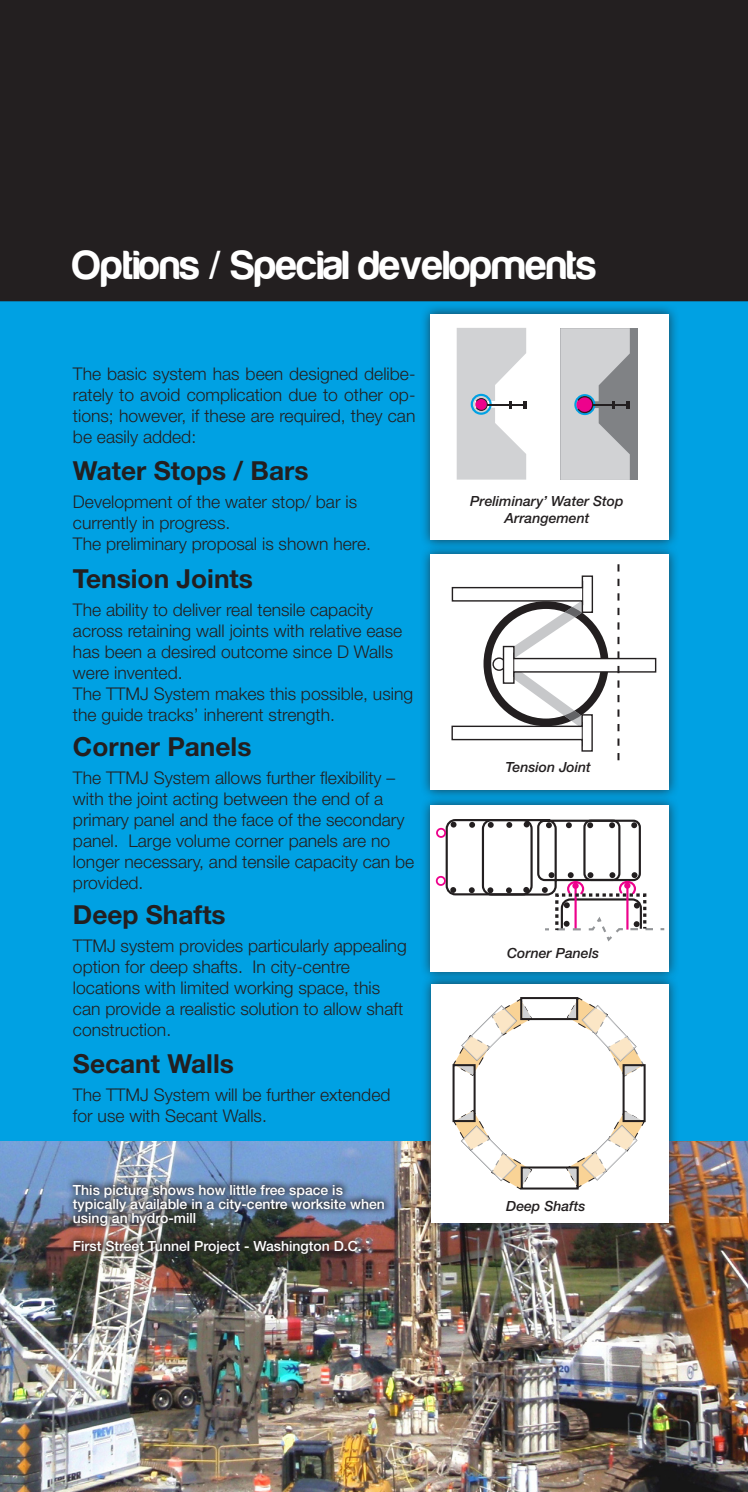
<style>
.page{position:relative;width:748px;height:1492px;background:#fff}
.page>*{position:absolute;margin:0;border:0;box-sizing:border-box;transform-origin:0 0}
.t1{font:42px "Harabara";color:#fff}
.t2{font:700 26.25px "Helvetica Neue";color:#231f20}
.t3{font:300 17.5px/21px "Helvetica Neue";color:#231f20}
.t4{font:500 14px/14px "Helvetica Neue";color:#fff}
.t5{font:italic 500 14px/16.8px "Helvetica Neue";color:#231f20;text-align:center}
</style>
<div class="page">
<div style="left:0;top:301px;width:747px;height:840px;background:#00a1e3"></div>
<div style="left:0;top:0;width:747px;height:301px;background:#231f20"></div>
<img style="left:0;top:1141px;width:747px;height:350px">
<div style="left:420px;top:303px;width:259px;height:247px;background:#231f20;opacity:.75"></div>
<div style="left:430px;top:314px;width:238px;height:226px;background:#fff"></div>
<div style="left:560px;top:328px;width:78px;height:151px;background:#808285"></div>
<svg style="left:456px;top:328px;width:70px;height:151px"></svg>
<svg style="left:560px;top:328px;width:69px;height:152px"></svg>
<div style="left:420px;top:544px;width:259px;height:257px;background:#231f20;opacity:.75"></div>
<div style="left:430px;top:554px;width:238px;height:236px;background:#fff"></div>
<svg style="left:451px;top:564px;width:206px;height:196px"></svg>
<div style="left:420px;top:795px;width:259px;height:187px;background:#231f20;opacity:.75"></div>
<div style="left:430px;top:805px;width:238px;height:166px;background:#fff"></div>
<div style="left:445px;top:819px;width:87px;height:76px;border:2px solid #231f20;border-radius:9px"></div>
<svg style="left:450px;top:887px;width:6px;height:6px"></svg>
<svg style="left:450px;top:821px;width:6px;height:6px"></svg>
<div style="left:436px;top:876px;width:9px;height:10px;border:2px solid #ed028c;border-radius:50%"></div>
<div style="left:436px;top:828px;width:10px;height:10px;border:2px solid #ed028c;border-radius:50%"></div>
<svg style="left:468px;top:819px;width:197px;height:123px"></svg>
<div style="left:421px;top:973px;width:258px;height:260px;background:#231f20;opacity:.75"></div>
<div style="left:431px;top:984px;width:237px;height:238px;background:#fff"></div>
<svg style="left:452px;top:997px;width:194px;height:193px"></svg>
<div style="left:65px;top:1176px;width:327px;height:84px;background:#231f20;opacity:.75"></div>
<svg style="left:741px;top:1487px;width:7px;height:5px"></svg>
<p class="t1" style="left:73px;top:243px;width:525px">Options / Special developments</p>
<p class="t3" style="left:73px;top:363px;width:344px;text-align:justify">The basic system has been designed delibe&shy;rately to avoid complication due to other op&shy;tions; however, if these are required, they can be easily added:</p>
<p class="t2" style="left:73px;top:454px;width:237px">Water Stops / Bars</p>
<p class="t3" style="left:73px;top:490px;width:285px">Development of the water stop/ bar is currently in progress.</p>
<p class="t3" style="left:73px;top:532px;width:299px">The preliminary proposal is shown here.</p>
<p class="t2" style="left:73px;top:562px;width:181px">Tension Joints</p>
<p class="t3" style="left:73px;top:598px;width:331px">The ability to deliver real tensile capacity across retaining wall joints with relative ease has been a desired outcome since D Walls were invented.</p>
<p class="t3" style="left:73px;top:682px;width:341px">The TTMJ System makes this possible, using the guide tracks’ inherent strength.</p>
<p class="t2" style="left:73px;top:731px;width:180px">Corner Panels</p>
<p class="t3" style="left:73px;top:767px;width:343px">The TTMJ System allows further flexibility – with the joint acting between the end of a primary panel and the face of the secondary panel. Large volume corner panels are no longer necessary, and tensile capacity can be provided.</p>
<p class="t2" style="left:73px;top:898px;width:154px">Deep Shafts</p>
<p class="t3" style="left:73px;top:934px;width:335px">TTMJ system provides particularly appealing option for deep shafts. In city-centre locations with limited working space, this can provide a realistic solution to allow shaft construction.</p>
<p class="t2" style="left:73px;top:1047px;width:162px">Secant Walls</p>
<p class="t3" style="left:73px;top:1083px;width:319px">The TTMJ System will be further extended for use with Secant Walls.</p>
<p class="t4" style="left:73px;top:1182px;width:313px">This picture shows how little free space is typically available in a city-centre worksite when using an hydro-mill</p>
<p class="t4" style="left:73px;top:1238px;width:290px">First Street Tunnel Project - Washington D.C.</p>
<p class="t5" style="left:470px;top:492px;width:155px">Preliminary’ Water Stop<br>Arrangement</p>
<p class="t5" style="left:505px;top:759px;width:87px">Tension Joint</p>
<p class="t5" style="left:507px;top:944px;width:93px">Corner Panels</p>
<p class="t5" style="left:506px;top:1197px;width:81px">Deep Shafts</p>
</div>
